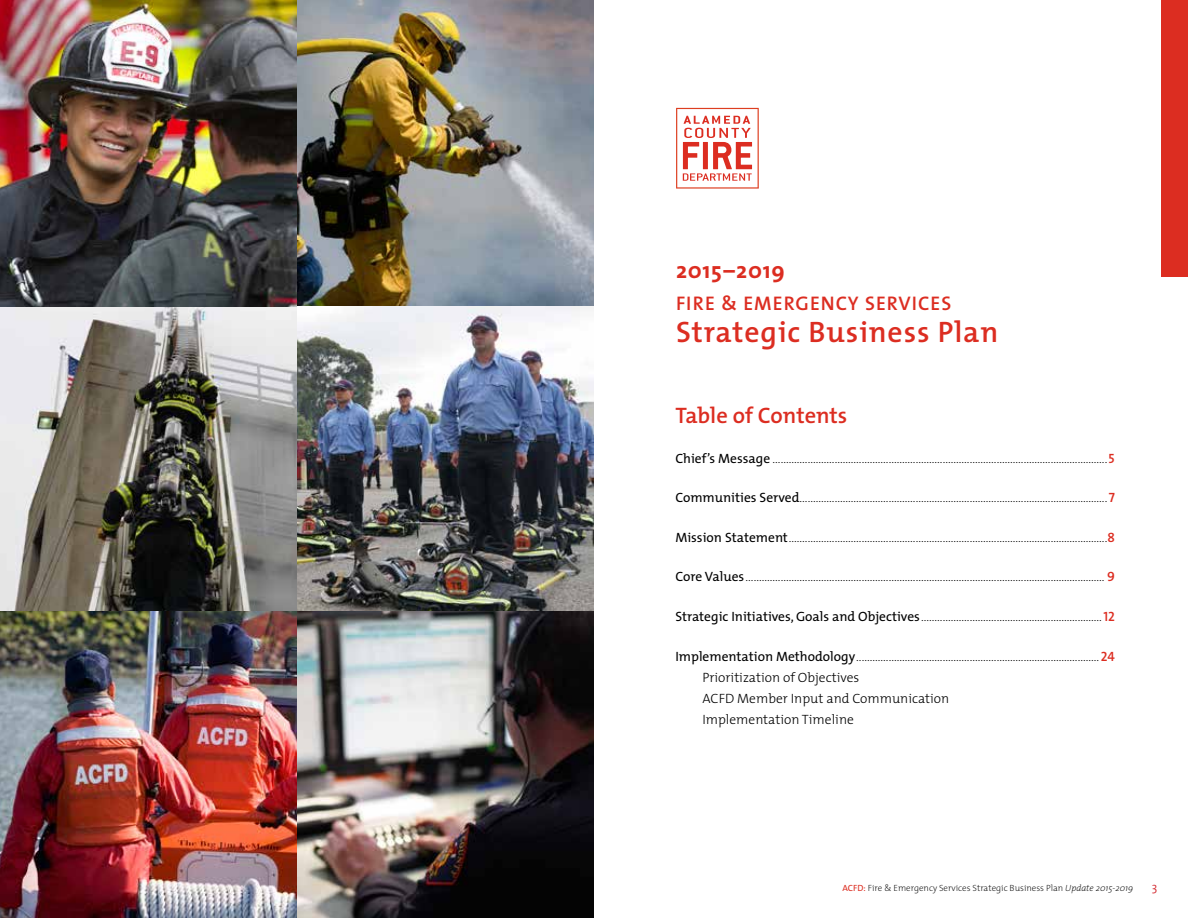
<style>
.page{position:relative;width:1188px;height:918px;background:#fff}
.page>*{position:absolute;margin:0;border:0;box-sizing:border-box;transform-origin:0 0}
.t1{font:600 29.7px "The Mix";letter-spacing:.03em;color:#dc2d21}
.t2{font:700 23.1px "The Mix";letter-spacing:.03em;color:#dc2d21}
.t3{font:600 22.5px "The Mix";color:#dc2d21}
.t4{font:600 19.8px "The Mix";letter-spacing:.05em;color:#dc2d21}
.t5{font:13.5px "The Mix Extra Light Caps";color:#000}
.t6{font:300 13.5px/21px "The Mix";color:#000}
.t7{font:300 12px "The Mix";color:#d2232a}
.t8{font:200 9px "The Mix";color:#000}
.s1{font-family:"The Mix"}
.s2{font-family:"The Mix Semi Bold Caps";color:#dc2d21}
.s3{font-family:"The Mix Caps";font-weight:400;color:#dc2d21}
.s4{font-style:italic}
</style>
<div class="page">
<div style="left:1161px;top:0;width:27px;height:276px;background:#dc2d21"></div>
<img style="left:0;top:0;width:297px;height:918px">
<img style="left:297px;top:0;width:297px;height:611px">
<img style="left:297px;top:611px;width:297px;height:307px">
<svg style="left:676px;top:108px;width:83px;height:81px"></svg>
<h2 class="t2" style="left:676px;top:251px;width:110px">2015–2019</h2>
<h3 class="t4" style="left:676px;top:287px;width:277px">FIRE &amp; EMERGENCY SERVICES</h3>
<h1 class="t1" style="left:676px;top:307px;width:324px">Strategic Business Plan</h1>
<h3 class="t3" style="left:675px;top:397px;width:174px">Table of Contents</h3>
<p class="t5" style="left:675px;top:447px;width:441px"><span class="s1">Chief’s Message</span>.............................................................................................................................<span class="s2">5</span></p>
<p class="t5" style="left:675px;top:486px;width:441px"><span class="s1">Communities Served</span>...................................................................................................................<span class="s2">7</span></p>
<p class="t5" style="left:675px;top:526px;width:441px"><span class="s1">Mission Statement</span>.......................................................................................................................<span class="s2">8</span></p>
<p class="t5" style="left:675px;top:566px;width:441px"><span class="s1">Core Values</span>...................................................................................................................................... <span class="s2">9</span></p>
<p class="t5" style="left:675px;top:605px;width:441px"><span class="s1">Strategic Initiatives, Goals and Objectives</span>....................................................................<span class="s2">12</span></p>
<p class="t5" style="left:675px;top:645px;width:441px"><span class="s1">Implementation Methodology</span>...........................................................................................<span class="s2">24</span></p>
<p class="t6" style="left:702px;top:666px;width:248px">Prioritization of Objectives<br>ACFD Member Input and Communication<br>Implementation Timeline</p>
<p class="t8" style="left:843px;top:881px;width:292px"><span class="s3">ACFD:</span> Fire &amp; Emergency Services Strategic Business Plan <span class="s4">Update 2015-2019</span></p>
<p class="t7" style="left:1152px;top:877px;width:7px">3</p>
</div>
